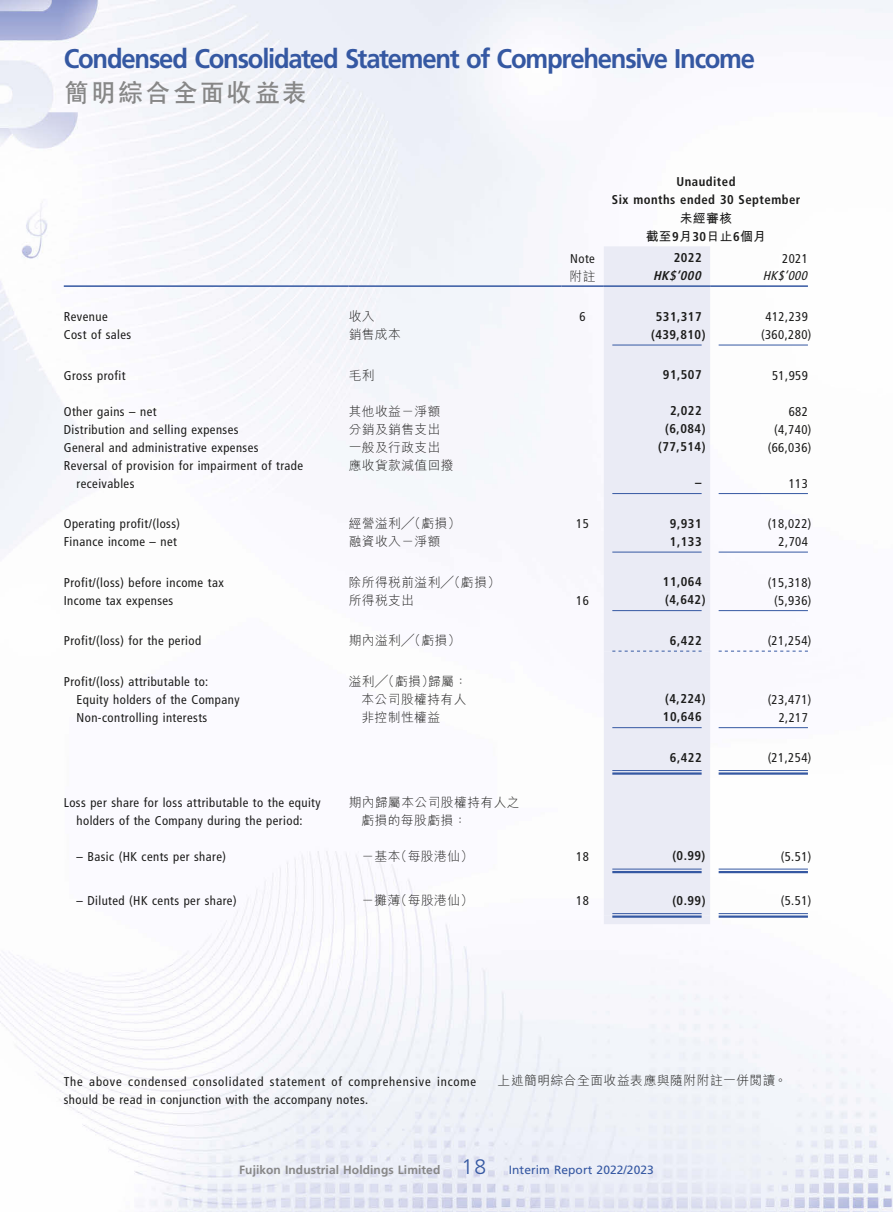
<style>
.page{position:relative;width:893px;height:1212px;background:#fff}
.page>*{position:absolute;margin:0;border:0;box-sizing:border-box;transform-origin:0 0}
.t1{font:700 27px "Frutiger LT Std";letter-spacing:-.05em;color:#3558a2;scale:.95 1}
.t2{font:700 25.5px "C Hei 2 HK";letter-spacing:.07em;color:#878787}
.t3{font:condensed 12.75px/18px "Frutiger LT Std";letter-spacing:.035em;color:#1c1c1b}
.t4{font:300 12.75px/18px "M Hei HK";letter-spacing:.035em;color:#1c1c1b}
.t5{font:700 condensed 12.75px/18px "Frutiger LT Std";letter-spacing:.035em;color:#1c1c1b;text-align:center}
.t6{font:condensed 12.75px/18px "Frutiger LT Std";letter-spacing:.065em;color:#1c1c1b}
.t7{font:700 12.75px/18px "M Hei HK";letter-spacing:.035em;color:#1c1c1b;text-align:center}
.t8{font:italic 700 condensed 12.75px "Frutiger LT Std";color:#1c1c1b}
.t9{font:italic condensed 12.75px "Frutiger LT Std";color:#1c1c1b}
.t10{font:700 12px "Frutiger LT Std";letter-spacing:.005em;color:#878787}
.s1{font-family:"Frutiger LT Std";font-stretch:condensed}
.s2{font-weight:300;font-size:21px;color:#3558a2}
.s3{font-weight:400;color:#3558a2}
</style>
<div class="page">
<img style="left:0;top:0;width:893px;height:1212px">
<div style="left:604px;top:246px;width:106px;height:678px;background:#eaebf5"></div>
<hr style="left:64px;top:285px;width:285px;height:2px;background:#3558a2">
<hr style="left:349px;top:285px;width:212px;height:2px;background:#3558a2">
<hr style="left:561px;top:285px;width:43px;height:2px;background:#3558a2">
<hr style="left:604px;top:285px;width:106px;height:2px;background:#3558a2">
<hr style="left:710px;top:285px;width:98px;height:2px;background:#3558a2">
<hr style="left:612px;top:345px;width:90px;height:1px;background:#3558a2">
<hr style="left:719px;top:345px;width:89px;height:1px;background:#3558a2">
<hr style="left:612px;top:493px;width:90px;height:1px;background:#3558a2">
<hr style="left:719px;top:493px;width:89px;height:1px;background:#3558a2">
<hr style="left:612px;top:552px;width:90px;height:1px;background:#3558a2">
<hr style="left:719px;top:552px;width:89px;height:1px;background:#3558a2">
<hr style="left:612px;top:610px;width:90px;height:1px;background:#3558a2">
<hr style="left:719px;top:610px;width:89px;height:1px;background:#3558a2">
<div style="left:604px;top:651px;width:106px;height:264px;background:#eaebf5"></div>
<svg style="left:719px;top:651px;width:89px;height:1px"></svg>
<hr style="left:612px;top:727px;width:90px;height:1px;background:#3558a2">
<hr style="left:719px;top:727px;width:89px;height:1px;background:#3558a2">
<hr style="left:612px;top:770px;width:90px;height:1px;background:#3558a2">
<hr style="left:612px;top:772px;width:90px;height:3px;background:#3558a2">
<hr style="left:719px;top:770px;width:89px;height:1px;background:#3558a2">
<hr style="left:719px;top:772px;width:89px;height:3px;background:#3558a2">
<hr style="left:612px;top:869px;width:90px;height:1px;background:#3558a2">
<hr style="left:612px;top:871px;width:90px;height:2px;background:#3558a2">
<hr style="left:719px;top:869px;width:89px;height:1px;background:#3558a2">
<hr style="left:719px;top:871px;width:89px;height:2px;background:#3558a2">
<hr style="left:612px;top:913px;width:90px;height:1px;background:#3558a2">
<hr style="left:612px;top:915px;width:90px;height:3px;background:#3558a2">
<hr style="left:719px;top:913px;width:89px;height:1px;background:#3558a2">
<hr style="left:719px;top:915px;width:89px;height:3px;background:#3558a2">
<h1 class="t1" style="left:64px;top:43px;width:729px">Condensed Consolidated Statement of Comprehensive Income</h1>
<h2 class="t2" style="left:64px;top:74px;width:245px">簡明綜合全面收益表</h2>
<p class="t5" style="left:612px;top:173px;width:190px">Unaudited<br>Six months ended 30 September</p>
<p class="t7" style="left:646px;top:208px;width:122px">未經審核<br>截至<span class="s1">9</span>月<span class="s1">30</span>日止<span class="s1">6</span>個月</p>
<p class="t3" style="left:570px;top:249px;width:26px">Note</p>
<p class="t5" style="left:674px;top:249px;width:29px">2022</p>
<p class="t3" style="left:782px;top:249px;width:27px">2021</p>
<p class="t4" style="left:570px;top:267px;width:27px">附註</p>
<p class="t8" style="left:653px;top:268px;width:53px">HK$’000</p>
<p class="t9" style="left:763px;top:268px;width:49px">HK$’000</p>
<p class="t3" style="left:64px;top:308px;width:45px">Revenue</p>
<p class="t4" style="left:349px;top:307px;width:27px">收入</p>
<p class="t3" style="left:579px;top:308px;width:8px">6</p>
<p class="t5" style="left:656px;top:307px;width:47px">531,317</p>
<p class="t3" style="left:765px;top:308px;width:44px">412,239</p>
<p class="t3" style="left:64px;top:326px;width:69px">Cost of sales</p>
<p class="t4" style="left:349px;top:325px;width:54px">銷售成本</p>
<p class="t5" style="left:651px;top:325px;width:56px">(439,810)</p>
<p class="t3" style="left:761px;top:326px;width:52px">(360,280)</p>
<p class="t3" style="left:64px;top:366px;width:63px">Gross profit</p>
<p class="t4" style="left:349px;top:366px;width:27px">毛利</p>
<p class="t5" style="left:663px;top:366px;width:40px">91,507</p>
<p class="t3" style="left:772px;top:366px;width:37px">51,959</p>
<p class="t3" style="left:64px;top:402px;width:94px">Other gains – net</p>
<p class="t4" style="left:349px;top:402px;width:93px">其他收益－淨額</p>
<p class="t5" style="left:670px;top:402px;width:33px">2,022</p>
<p class="t3" style="left:789px;top:402px;width:21px">682</p>
<p class="t3" style="left:64px;top:420px;width:176px">Distribution and selling expenses</p>
<p class="t4" style="left:349px;top:420px;width:93px">分銷及銷售支出</p>
<p class="t5" style="left:665px;top:420px;width:42px">(6,084)</p>
<p class="t3" style="left:774px;top:420px;width:39px">(4,740)</p>
<p class="t3" style="left:64px;top:438px;width:196px">General and administrative expenses</p>
<p class="t4" style="left:349px;top:438px;width:93px">一般及行政支出</p>
<p class="t5" style="left:658px;top:438px;width:49px">(77,514)</p>
<p class="t3" style="left:768px;top:438px;width:45px">(66,036)</p>
<p class="t3" style="left:77px;top:456px;width:228px;text-indent:-13px">Reversal of provision for impairment of trade receivables</p>
<p class="t4" style="left:349px;top:456px;width:107px">應收貨款減值回撥</p>
<p class="t5" style="left:695px;top:474px;width:8px">–</p>
<p class="t3" style="left:789px;top:474px;width:21px">113</p>
<p class="t3" style="left:64px;top:515px;width:118px">Operating profit/(loss)</p>
<p class="t4" style="left:349px;top:514px;width:113px">經營溢利╱（虧損）</p>
<p class="t3" style="left:576px;top:515px;width:14px">15</p>
<p class="t5" style="left:670px;top:514px;width:33px">9,931</p>
<p class="t3" style="left:768px;top:515px;width:45px">(18,022)</p>
<p class="t3" style="left:64px;top:533px;width:115px">Finance income – net</p>
<p class="t4" style="left:349px;top:532px;width:93px">融資收入－淨額</p>
<p class="t5" style="left:670px;top:532px;width:33px">1,133</p>
<p class="t3" style="left:779px;top:533px;width:31px">2,704</p>
<p class="t3" style="left:64px;top:573px;width:161px">Profit/(loss) before income tax</p>
<p class="t4" style="left:349px;top:573px;width:153px">除所得稅前溢利╱（虧損）</p>
<p class="t5" style="left:663px;top:573px;width:40px">11,064</p>
<p class="t3" style="left:768px;top:573px;width:45px">(15,318)</p>
<p class="t3" style="left:64px;top:591px;width:111px">Income tax expenses</p>
<p class="t4" style="left:349px;top:591px;width:67px">所得稅支出</p>
<p class="t3" style="left:576px;top:591px;width:14px">16</p>
<p class="t5" style="left:665px;top:591px;width:42px">(4,642)</p>
<p class="t3" style="left:774px;top:591px;width:39px">(5,936)</p>
<p class="t3" style="left:64px;top:632px;width:139px">Profit/(loss) for the period</p>
<p class="t4" style="left:349px;top:631px;width:113px">期內溢利╱（虧損）</p>
<p class="t5" style="left:670px;top:631px;width:33px">6,422</p>
<p class="t3" style="left:768px;top:632px;width:45px">(21,254)</p>
<p class="t3" style="left:64px;top:672px;width:146px">Profit/(loss) attributable to:</p>
<p class="t4" style="left:349px;top:672px;width:120px">溢利╱（虧損）歸屬：</p>
<p class="t3" style="left:77px;top:690px;width:165px">Equity holders of the Company</p>
<p class="t4" style="left:361px;top:690px;width:107px">本公司股權持有人</p>
<p class="t5" style="left:665px;top:690px;width:42px">(4,224)</p>
<p class="t3" style="left:768px;top:690px;width:45px">(23,471)</p>
<p class="t3" style="left:77px;top:708px;width:132px">Non-controlling interests</p>
<p class="t4" style="left:361px;top:708px;width:80px">非控制性權益</p>
<p class="t5" style="left:663px;top:708px;width:40px">10,646</p>
<p class="t3" style="left:779px;top:708px;width:31px">2,217</p>
<p class="t5" style="left:670px;top:748px;width:33px">6,422</p>
<p class="t3" style="left:768px;top:749px;width:45px">(21,254)</p>
<p class="t3" style="left:64px;top:793px;width:258px;text-align:center">Loss per share for loss attributable to the equity holders of the Company during the period:</p>
<p class="t4" style="left:361px;top:793px;width:160px;text-indent:-13px">期內歸屬本公司股權持有人之虧損的每股虧損：</p>
<p class="t3" style="left:77px;top:848px;width:151px">– Basic (HK cents per share)</p>
<p class="t4" style="left:361px;top:847px;width:113px">－基本（每股港仙）</p>
<p class="t3" style="left:576px;top:848px;width:14px">18</p>
<p class="t5" style="left:672px;top:847px;width:35px">(0.99)</p>
<p class="t3" style="left:781px;top:848px;width:32px">(5.51)</p>
<p class="t3" style="left:77px;top:892px;width:162px">– Diluted (HK cents per share)</p>
<p class="t4" style="left:361px;top:891px;width:113px">－攤薄（每股港仙）</p>
<p class="t3" style="left:576px;top:892px;width:14px">18</p>
<p class="t5" style="left:672px;top:891px;width:35px">(0.99)</p>
<p class="t3" style="left:781px;top:892px;width:32px">(5.51)</p>
<p class="t6" style="left:64px;top:1072px;width:414px">The above condensed consolidated statement of comprehensive income should be read in conjunction with the accompany notes.</p>
<p class="t4" style="left:497px;top:1071px;width:291px">上述簡明綜合全面收益表應與隨附附註一併閱讀。</p>
<p class="t10" style="left:239px;top:1163px;width:416px">Fujikon Industrial Holdings Limited <span class="s2">18</span> <span class="s3">Interim Report 2022/2023</span></p>
</div>
